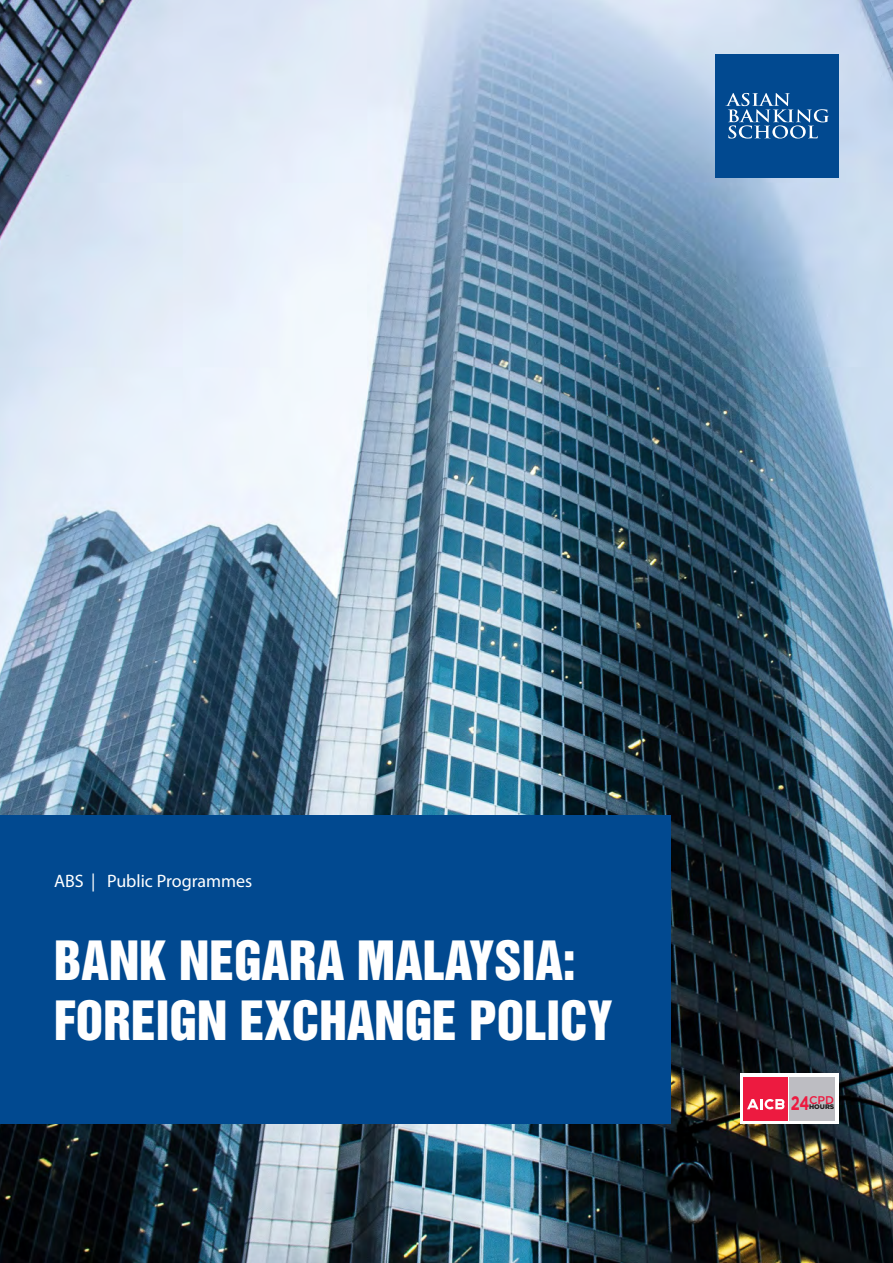
<style>
.page{position:relative;width:893px;height:1263px;background:#fff}
.page>*{position:absolute;margin:0;border:0;box-sizing:border-box;transform-origin:0 0}
.t1{font:49.5px/60px "Helvetica Inserat";color:#fff}
.t2{font:700 19.5px "Gotham";color:#ed1a40;scale:.75 1}
.t3{font:18px "Myriad Pro";color:#fff}
.t4{font:500 11.1px "Gotham";color:#ed1a40}
.t5{font:900 6.6px "Gotham";color:#231f20}
</style>
<div class="page">
<img style="left:0;top:0;width:893px;height:1263px">
<div style="left:0;top:815px;width:671px;height:309px;background:#014990"></div>
<div style="left:715px;top:54px;width:124px;height:123px;background:#014990"></div>
<svg style="left:725px;top:93px;width:104px;height:46px"></svg>
<div style="left:740px;top:1073px;width:99px;height:51px;background:linear-gradient(to right,#fff,#fff)"></div>
<div style="left:790px;top:1077px;width:45px;height:43px;background:#bdbdc2"></div>
<div style="left:743px;top:1077px;width:45px;height:43px;background:#ed1a40"></div>
<svg style="left:747px;top:1099px;width:37px;height:10px"></svg>
<p class="t3" style="left:54px;top:870px;width:200px">ABS | Public Programmes</p>
<p class="t1" style="left:54px;top:931px;width:560px">BANK NEGARA MALAYSIA:<br>FOREIGN EXCHANGE POLICY</p>
<p class="t4" style="left:809px;top:1093px;width:27px">CPD</p>
<p class="t2" style="left:791px;top:1091px;width:26px">24</p>
<p class="t5" style="left:809px;top:1103px;width:27px">HOURS</p>
</div>
